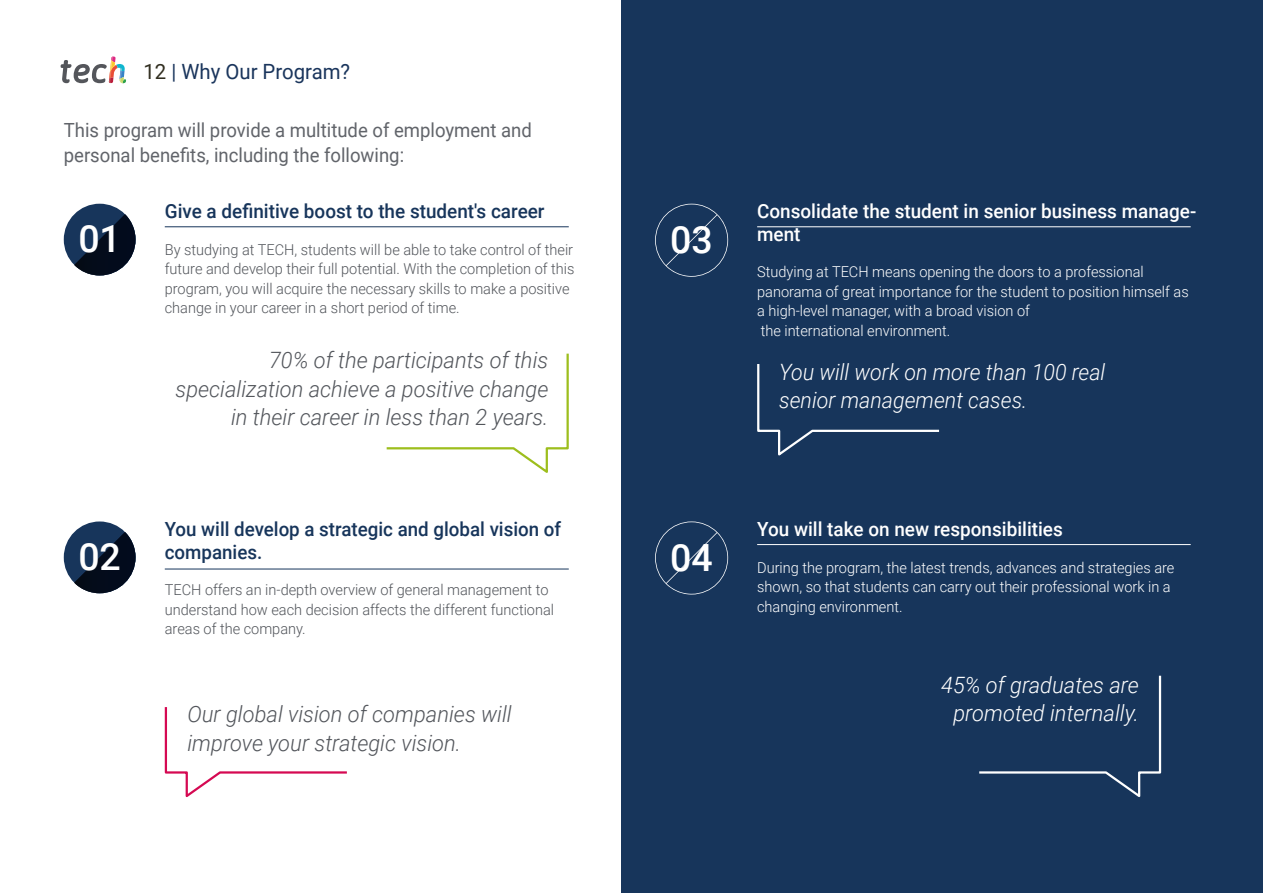
<style>
.page{position:relative;width:1263px;height:893px;background:#fff}
.page>*{position:absolute;margin:0;border:0;box-sizing:border-box;transform-origin:0 0}
.t1{font:500 37.5px "Roboto";color:#fff}
.t2{font:italic 300 22.5px/28.5px "Roboto";color:#52555b;text-align:right}
.t3{font:italic 300 22.5px/28.5px "Roboto";color:#fff;scale:.95 1}
.t4{font:italic 300 22.5px/28.5px "Roboto";color:#fff;text-align:center}
.t5{font:21px "Roboto";color:#1a355c}
.t6{font:19.5px/25.5px "Roboto";color:#61646a;scale:.95 1}
.t7{font:500 19.5px/22.5px "Roboto";color:#fff}
.t8{font:500 19.5px/22.5px "Roboto";color:#17355b;scale:.96 1}
.t9{font:500 19.5px "Roboto";color:#17355b}
.t10{font:300 15px/19.5px "Roboto";color:#52555b}
.t11{font:300 15px/19.5px "Roboto";color:#fff}
.s1{color:#312e20}
</style>
<div class="page">
<div style="left:621px;top:0;width:642px;height:893px;background:#17355b"></div>
<hr style="left:165px;top:226px;width:404px;height:1px;background:#17355b">
<hr style="left:757px;top:226px;width:434px;height:1px;background:#fff">
<svg style="left:386px;top:353px;width:183px;height:120px"></svg>
<svg style="left:757px;top:364px;width:183px;height:92px"></svg>
<hr style="left:165px;top:569px;width:404px;height:1px;background:#17355b">
<hr style="left:757px;top:544px;width:434px;height:1px;background:#fff">
<svg style="left:979px;top:675px;width:183px;height:122px"></svg>
<svg style="left:164px;top:707px;width:183px;height:90px"></svg>
<svg style="left:655px;top:204px;width:73px;height:73px"></svg>
<svg style="left:655px;top:521px;width:73px;height:73px"></svg>
<div style="left:64px;top:204px;width:72px;height:71px;background:#17355b;border-radius:50%"></div>
<svg style="left:74px;top:214px;width:62px;height:61px"></svg>
<div style="left:64px;top:521px;width:72px;height:72px;background:#17355b;border-radius:50%"></div>
<svg style="left:74px;top:532px;width:62px;height:61px"></svg>
<svg style="left:61px;top:57px;width:65px;height:27px"></svg>
<h3 class="t5" style="left:144px;top:57px;width:208px"><span class="s1">12</span> | Why Our Program?</h3>
<h3 class="t6" style="left:64px;top:116px;width:494px">This program will provide a multitude of employment and personal benefits, including the following:</h3>
<h3 class="t9" style="left:165px;top:198px;width:381px">Give a definitive boost to the student's career</h3>
<p class="t10" style="left:165px;top:239px;width:411px">By studying at TECH, students will be able to take control of their future and develop their full potential. With the completion of this program, you will acquire the necessary skills to make a positive change in your career in a short period of time.</p>
<h2 class="t2" style="left:176px;top:345px;width:374px">70% of the participants of this specialization achieve a positive change in their career in less than 2 years.</h2>
<h1 class="t1" style="left:78px;top:213px;width:44px">01</h1>
<h1 class="t1" style="left:78px;top:530px;width:44px">02</h1>
<h3 class="t8" style="left:165px;top:517px;width:414px">You will develop a strategic and global vision of companies.</h3>
<p class="t10" style="left:165px;top:579px;width:391px">TECH offers an in-depth overview of general management to understand how each decision affects the different functional areas of the company.</p>
<h2 class="t2" style="left:187px;top:699px;width:326px;text-align:left">Our global vision of companies will improve your strategic vision.</h2>
<h1 class="t1" style="left:670px;top:213px;width:44px">03</h1>
<h1 class="t1" style="left:670px;top:531px;width:44px">04</h1>
<h3 class="t7" style="left:757px;top:199px;width:441px">Consolidate the student in senior business manage&shy;ment</h3>
<p class="t11" style="left:757px;top:262px;width:433px">Studying at TECH means opening the doors to a professional panorama of great importance for the student to position himself as a high-level manager, with a broad vision of<br>the international environment.</p>
<h2 class="t3" style="left:779px;top:357px;width:345px">You will work on more than 100 real senior management cases.</h2>
<h3 class="t7" style="left:757px;top:517px;width:307px">You will take on new responsibilities</h3>
<p class="t11" style="left:757px;top:557px;width:419px">During the program, the latest trends, advances and strategies are shown, so that students can carry out their professional work in a changing environment.</p>
<h2 class="t4" style="left:941px;top:669px;width:199px">45% of graduates are promoted internally.</h2>
</div>
